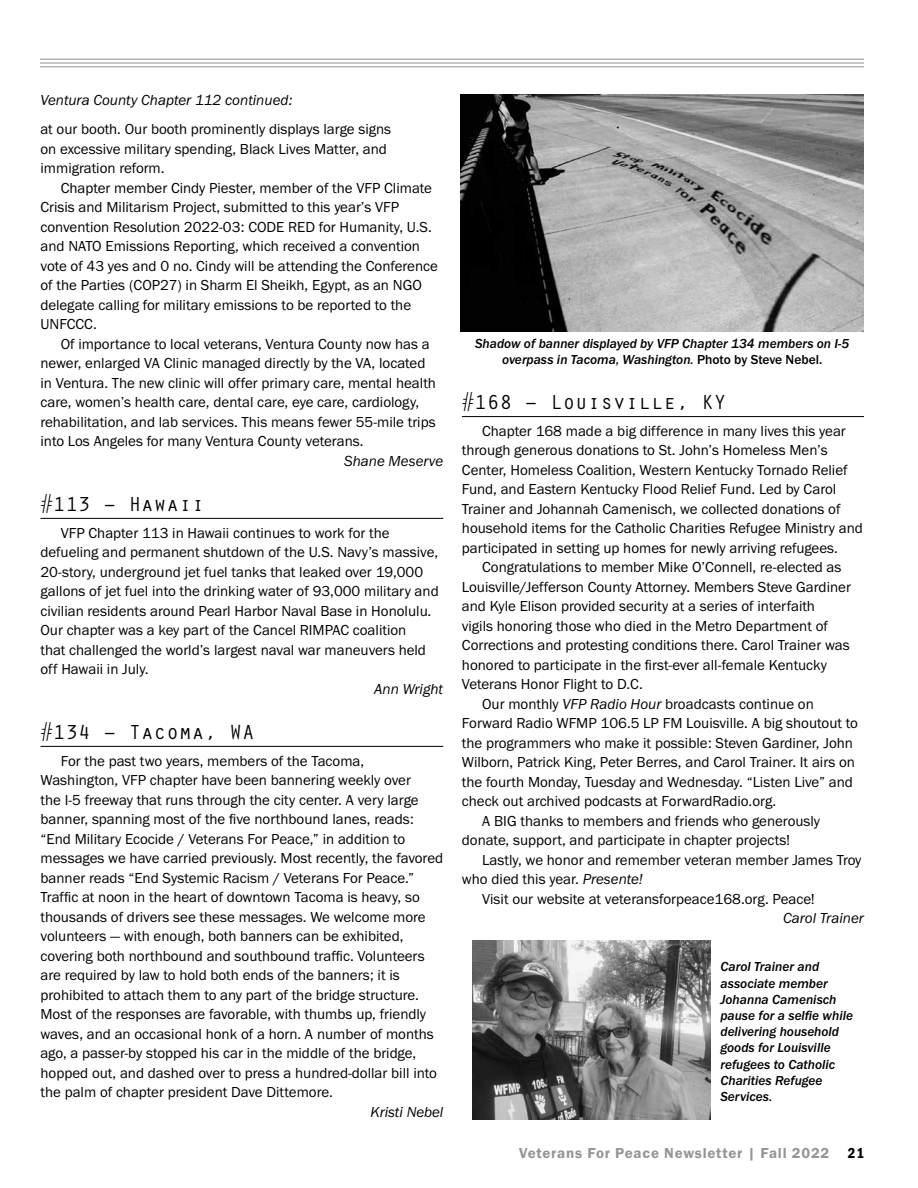
<style>
.page{position:relative;width:918px;height:1188px;background:#fff}
.page>*{position:absolute;margin:0;border:0;box-sizing:border-box;transform-origin:0 0}
.t1{font:21px "Orator Std";color:#000}
.t2{font:15px/19.5px "Franklin Gothic URW Boo";color:#000}
.t3{font:15px "Franklin Gothic URW Boo Ita";color:#000}
.t4{font:15px "Franklin Gothic URW Dem";letter-spacing:.05em;color:#939598}
.t5{font:13.5px/16.2px "Franklin Gothic URW Med Ita";color:#000;text-align:center}
.s1{font-family:"Franklin Gothic URW";font-weight:500}
.s2{font-family:"Franklin Gothic URW Boo Ita"}
.s3{font-family:"Franklin Gothic URW Con Dem";color:#000}
</style>
<div class="page">
<hr style="left:0;top:58px;width:864px;height:2px;background:#b1b4b6">
<hr style="left:0;top:62px;width:864px;height:2px;background:#b1b4b6">
<hr style="left:0;top:66px;width:864px;height:2px;background:#b1b4b6">
<div style="left:0;top:48px;width:40px;height:46px;background:#fff"></div>
<hr style="left:40px;top:518px;width:403px;height:1px;background:#000">
<hr style="left:40px;top:746px;width:403px;height:1px;background:#000">
<hr style="left:462px;top:416px;width:402px;height:1px;background:#000">
<img style="left:460px;top:94px;width:404px;height:237px">
<img style="left:472px;top:941px;width:238px;height:178px">
<p class="t3" style="left:40px;top:90px;width:254px">Ventura County Chapter 112 continued:</p>
<p class="t2" style="left:40px;top:119px;width:352px">at our booth. Our booth prominently displays large signs on excessive military spending, Black Lives Matter, and immigration reform.</p>
<p class="t2" style="left:40px;top:177px;width:399px;text-indent:20px">Chapter member Cindy Piester, member of the VFP Climate Crisis and Militarism Project, submitted to this year’s VFP convention Resolution 2022-03: CODE RED for Humanity, U.S. and NATO Emissions Reporting, which received a convention vote of 43 yes and 0 no. Cindy will be attending the Conference of the Parties (COP27) in Sharm El Sheikh, Egypt, as an NGO delegate calling for military emissions to be reported to the UNFCCC.</p>
<p class="t2" style="left:40px;top:333px;width:397px;text-indent:20px">Of importance to local veterans, Ventura County now has a newer, enlarged VA Clinic managed directly by the VA, located in Ventura. The new clinic will offer primary care, mental health care, women’s health care, dental care, eye care, cardiology, rehabilitation, and lab services. This means fewer 55-mile trips into Los Angeles for many Ventura County veterans.</p>
<p class="t3" style="left:344px;top:451px;width:101px">Shane Meserve</p>
<h1 class="t1" style="left:40px;top:489px;width:165px">#113 – Hawaii</h1>
<p class="t2" style="left:40px;top:522px;width:400px;text-indent:20px">VFP Chapter 113 in Hawaii continues to work for the defueling and permanent shutdown of the U.S. Navy’s massive, 20-story, underground jet fuel tanks that leaked over 19,000 gallons of jet fuel into the drinking water of 93,000 military and civilian residents around Pearl Harbor Naval Base in Honolulu.<br>Our chapter was a key part of the Cancel RIMPAC coalition<br>that challenged the world’s largest naval war maneuvers held off Hawaii in July.</p>
<p class="t3" style="left:374px;top:679px;width:71px">Ann Wright</p>
<h1 class="t1" style="left:40px;top:717px;width:216px">#134 – Tacoma, WA</h1>
<p class="t2" style="left:40px;top:750px;width:404px;text-indent:20px">For the past two years, members of the Tacoma, Washington, VFP chapter have been bannering weekly over<br>the I-5 freeway that runs through the city center. A very large banner, spanning most of the five northbound lanes, reads: “End Military Ecocide / Veterans For Peace,” in addition to messages we have carried previously. Most recently, the favored banner reads “End Systemic Racism / Veterans For Peace.” Traffic at noon in the heart of downtown Tacoma is heavy, so thousands of drivers see these messages. We welcome more volunteers — with enough, both banners can be exhibited, covering both northbound and southbound traffic. Volunteers are required by law to hold both ends of the banners; it is prohibited to attach them to any part of the bridge structure.<br>Most of the responses are favorable, with thumbs up, friendly waves, and an occasional honk of a horn. A number of months ago, a passer-by stopped his car in the middle of the bridge, hopped out, and dashed over to press a hundred-dollar bill into the palm of chapter president Dave Dittemore.</p>
<p class="t3" style="left:370px;top:1102px;width:74px">Kristi Nebel</p>
<p class="t5" style="left:475px;top:335px;width:376px">Shadow of banner displayed by VFP Chapter 134 members on I-5 overpass in Tacoma, Washington. <span class="s1">Photo by Steve Nebel.</span></p>
<h1 class="t1" style="left:462px;top:387px;width:266px">#168 – Louisville, KY</h1>
<p class="t2" style="left:462px;top:421px;width:402px;text-indent:20px">Chapter 168 made a big difference in many lives this year through generous donations to St. John’s Homeless Men’s Center, Homeless Coalition, Western Kentucky Tornado Relief Fund, and Eastern Kentucky Flood Relief Fund. Led by Carol Trainer and Johannah Camenisch, we collected donations of household items for the Catholic Charities Refugee Ministry and participated in setting up homes for newly arriving refugees.</p>
<p class="t2" style="left:482px;top:557px;width:361px">Congratulations to member Mike O’Connell, re-elected as</p>
<p class="t2" style="left:462px;top:577px;width:391px">Louisville/Jefferson County Attorney. Members Steve Gardiner</p>
<p class="t2" style="left:462px;top:596px;width:355px">and Kyle Elison provided security at a series of interfaith</p>
<p class="t2" style="left:462px;top:616px;width:368px">vigils honoring those who died in the Metro Department of</p>
<p class="t2" style="left:462px;top:635px;width:389px">Corrections and protesting conditions there. Carol Trainer was</p>
<p class="t2" style="left:462px;top:655px;width:367px">honored to participate in the first-ever all-female Kentucky</p>
<p class="t2" style="left:462px;top:674px;width:182px">Veterans Honor Flight to D.C.</p>
<p class="t2" style="left:482px;top:694px;width:333px">Our monthly <span class="s2">VFP Radio Hour</span> broadcasts continue on</p>
<p class="t2" style="left:462px;top:713px;width:398px">Forward Radio WFMP 106.5 LP FM Louisville. A big shoutout to</p>
<p class="t2" style="left:462px;top:733px;width:393px">the programmers who make it possible: Steven Gardiner, John</p>
<p class="t2" style="left:462px;top:752px;width:395px">Wilborn, Patrick King, Peter Berres, and Carol Trainer. It airs on</p>
<p class="t2" style="left:462px;top:772px;width:393px">the fourth Monday, Tuesday and Wednesday. “Listen Live” and</p>
<p class="t2" style="left:462px;top:791px;width:316px">check out archived podcasts at ForwardRadio.org.</p>
<p class="t2" style="left:482px;top:811px;width:339px">A BIG thanks to members and friends who generously</p>
<p class="t2" style="left:462px;top:830px;width:330px">donate, support, and participate in chapter projects!</p>
<p class="t2" style="left:482px;top:850px;width:381px">Lastly, we honor and remember veteran member James Troy</p>
<p class="t2" style="left:462px;top:869px;width:182px">who died this year. <span class="s2">Presente!</span></p>
<p class="t2" style="left:482px;top:889px;width:334px">Visit our website at veteransforpeace168.org. Peace!</p>
<p class="t3" style="left:783px;top:909px;width:82px">Carol Trainer</p>
<p class="t5" style="left:720px;top:959px;width:134px;text-align:left">Carol Trainer and associate member<br>Johanna Camenisch pause for a selfie while delivering household goods for Louisville refugees to Catholic<br>Charities Refugee<br>Services.</p>
<p class="t4" style="left:519px;top:1143px;width:346px">Veterans For Peace Newsletter | Fall 2022 <span class="s3">21</span></p>
</div>
